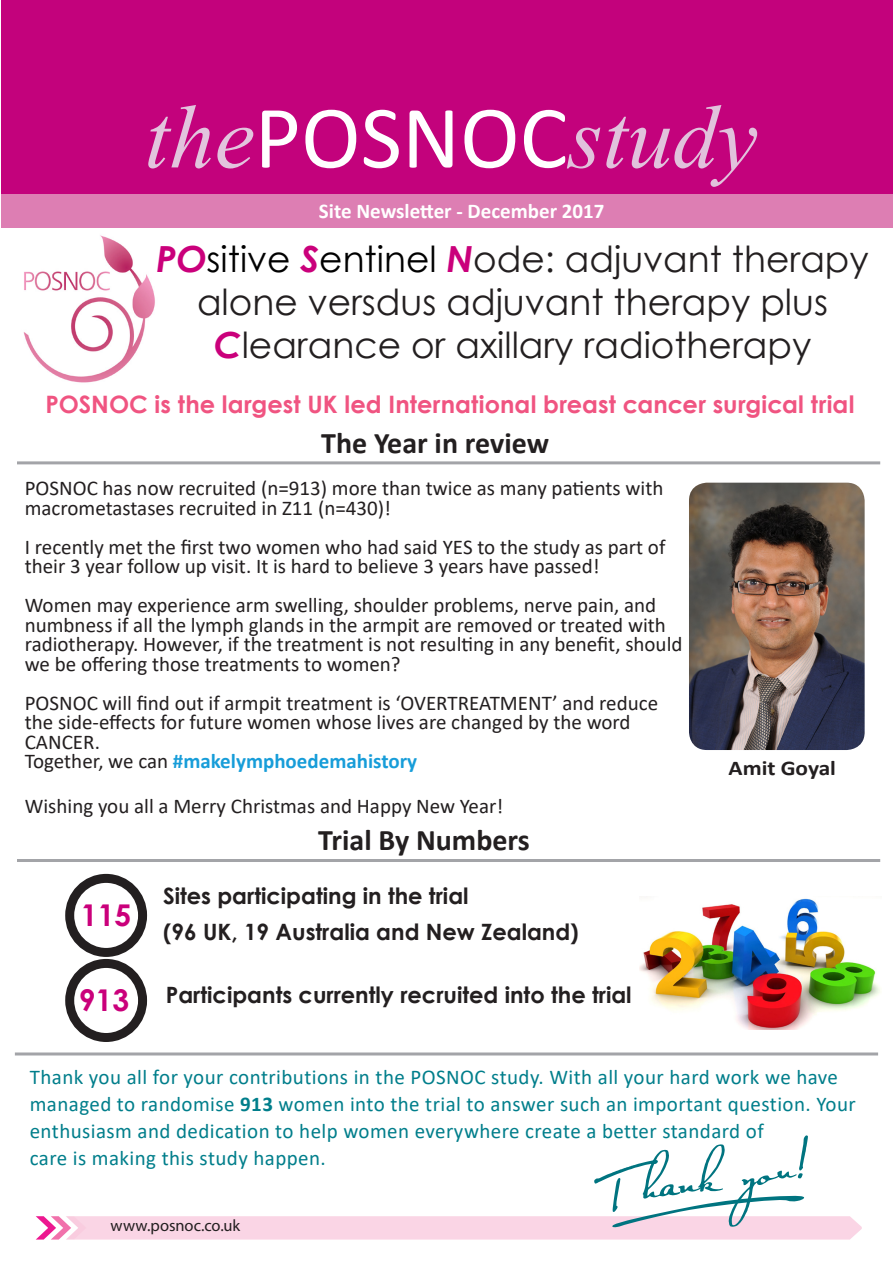
<style>
.page{position:relative;width:893px;height:1263px;background:#fff}
.page>*{position:absolute;margin:0;border:0;box-sizing:border-box;transform-origin:0 0}
.t1{font:90px "Calibri";color:#fff}
.t2{font:36px/43.2px "Century Gothic";color:#231f20;text-align:center}
.t3{font:700 30px "Calibri";color:#231f20}
.t4{font:700 30px "Century Gothic";color:#ca007b}
.Title___p12{font:700 24px "Century Gothic";letter-spacing:.005em;color:#f05481}
.t5{font:700 22.5px "Century Gothic";color:#231f20}
.t6{font:21px/19.5px "Calibri";color:#231f20}
.t7{font:21px/27px "Calibri";letter-spacing:.02em;color:#007e8b}
.t8{font:700 21px "Calibri";color:#179dd9}
.t9{font:700 21px "Calibri";color:#fff}
.t10{font:700 21px "Calibri";color:#231f20;scale:1.11 1}
.t11{font:16.5px "Myriad Pro";color:#231f20}
.s1{font-family:"Times New Roman";font-style:italic;color:#e2c4dd}
.s2{font-family:"Times New Roman";font-style:italic;color:#e1c2dc}
.s3{font-weight:700;font-style:italic;color:#ca007b}
.s4{color:#000}
.s5{font-weight:400;color:#231f20}
.s6{font-weight:700}
</style>
<div class="page">
<div style="left:1px;top:1px;width:891px;height:223px;background:#c3027c"></div>
<div style="left:1px;top:194px;width:891px;height:33px;background:#dd7eb3"></div>
<hr style="left:17px;top:461px;width:863px;height:3px;background:#a3a4a8">
<img style="left:23px;top:235px;width:132px;height:148px">
<hr style="left:17px;top:859px;width:863px;height:3px;background:#a3a4a8">
<div style="left:65px;top:959px;width:82px;height:83px;border:9px solid #231f20;border-radius:50%"></div>
<div style="left:65px;top:874px;width:82px;height:83px;border:9px solid #231f20;border-radius:50%"></div>
<img style="left:640px;top:898px;width:240px;height:131px">
<img style="left:689px;top:483px;width:176px;height:267px">
<svg style="left:36px;top:1135px;width:826px;height:105px"></svg>
<hr style="left:15px;top:1052px;width:863px;height:3px;background:#a3a4a8">
<p class="t1" style="left:145px;top:75px;width:615px"><span class="s1">the</span>POSNOC<span class="s2">study</span></p>
<p class="t9" style="left:319px;top:196px;width:287px">Site Newsletter - December 2017</p>
<p class="t2" style="left:156px;top:236px;width:714px"><span class="s3">PO</span><span class="s4">sitive</span> <span class="s3">S</span><span class="s4">entinel</span> <span class="s3">N</span>ode: adjuvant therapy alone versdus adjuvant therapy plus<br><span class="s3">C</span>learance or axillary radiotherapy</p>
<p class="Title___p12" style="left:46px;top:386px;width:810px">POSNOC is the largest UK led International breast cancer surgical trial</p>
<p class="t3" style="left:321px;top:422px;width:229px">The Year in review</p>
<p class="t6" style="left:25px;top:478px;width:640px">POSNOC has now recruited (n=913) more than twice as many patients with macrometastases recruited in Z11 (n=430)!</p>
<p class="t6" style="left:25px;top:536px;width:642px">I recently met the first two women who had said YES to the study as part of their 3 year follow up visit. It is hard to believe 3 years have passed!</p>
<p class="t6" style="left:25px;top:595px;width:659px">Women may experience arm swelling, shoulder problems, nerve pain, and numbness if all the lymph glands in the armpit are removed or treated with radiotherapy. However, if the treatment is not resulting in any benefit, should we be offering those treatments to women?</p>
<p class="t6" style="left:25px;top:692px;width:635px">POSNOC will find out if armpit treatment is ‘OVERTREATMENT’ and reduce the side-effects for future women whose lives are changed by the word<br>CANCER.</p>
<p class="t8" style="left:25px;top:746px;width:394px"><span class="s5">Together, we can</span> #makelymphoedemahistory</p>
<p class="t6" style="left:25px;top:796px;width:480px">Wishing you all a Merry Christmas and Happy New Year!</p>
<p class="t4" style="left:81px;top:892px;width:52px">115</p>
<p class="t3" style="left:318px;top:818px;width:213px">Trial By Numbers</p>
<p class="t5" style="left:163px;top:878px;width:307px">Sites participating in the trial</p>
<p class="t5" style="left:163px;top:914px;width:417px">(96 UK, 19 Australia and New Zealand)</p>
<p class="t4" style="left:79px;top:977px;width:52px">913</p>
<p class="t5" style="left:166px;top:978px;width:467px">Participants currently recruited into the trial</p>
<p class="t10" style="left:729px;top:753px;width:98px">Amit Goyal</p>
<p class="t7" style="left:30px;top:1063px;width:827px">Thank you all for your contributions in the POSNOC study. With all your hard work we have managed to randomise <span class="s6">913</span> women into the trial to answer such an important question. Your enthusiasm and dedication to help women everywhere create a better standard of<br>care is making this study happen.</p>
<p class="t11" style="left:110px;top:1215px;width:131px">www.posnoc.co.uk</p>
</div>
